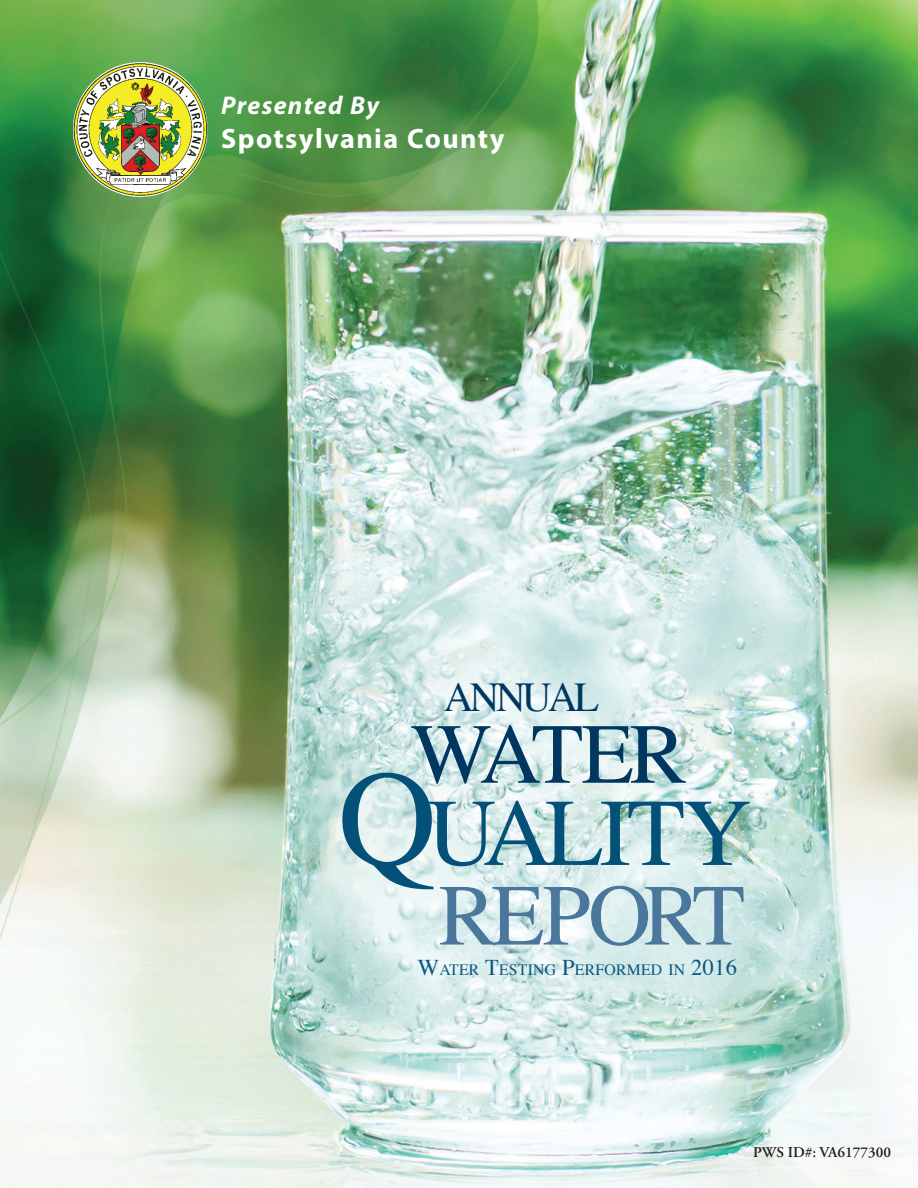
<style>
.page{position:relative;width:918px;height:1188px;background:#fff}
.page>*{position:absolute;margin:0;border:0;box-sizing:border-box;transform-origin:0 0}
.t1{font:95.55px "Times";letter-spacing:-.045em;color:#035079}
.t2{font:87px "Times";letter-spacing:-.065em;color:#4a779b}
.t3{font:85.5px "Times";color:#003760}
.t4{font:40.95px "Times";letter-spacing:-.085em;color:#003760}
.t5{font:700 28.05px "Myriad Pro";letter-spacing:.05em;color:#fff}
.t6{font:italic 700 25.8px "Myriad Pro";letter-spacing:.05em;color:#fff}
.t7{font:15.75px "Times";letter-spacing:.015em;color:#0c567f}
.t8{font:600 15px "Adobe Garamond Pro";color:#231f20}
.s1{font-size:136.5px}
.s2{font-size:22.5px}
</style>
<div class="page">
<img style="left:0;top:0;width:918px;height:1188px">
<img style="left:73px;top:62px;width:134px;height:135px">
<h3 class="t6" style="left:221px;top:89px;width:160px">Presented By</h3>
<h3 class="t5" style="left:221px;top:120px;width:285px">Spotsylvania County</h3>
<h3 class="t4" style="left:444px;top:659px;width:157px">ANNUAL</h3>
<h3 class="t3" style="left:411px;top:674px;width:121px">WATER</h3>
<h1 class="t1" style="left:338px;top:743px;width:415px"><span class="s1">Q</span>UALITY</h1>
<h2 class="t2" style="left:439px;top:834px;width:308px">REPORT</h2>
<p class="t7" style="left:418px;top:955px;width:321px"><span class="s2">W</span>ATER <span class="s2">T</span>ESTING <span class="s2">P</span>ERFORMED IN <span class="s2">2016</span></p>
<p class="t8" style="left:753px;top:1144px;width:139px">PWS ID#: VA6177300</p>
</div>
